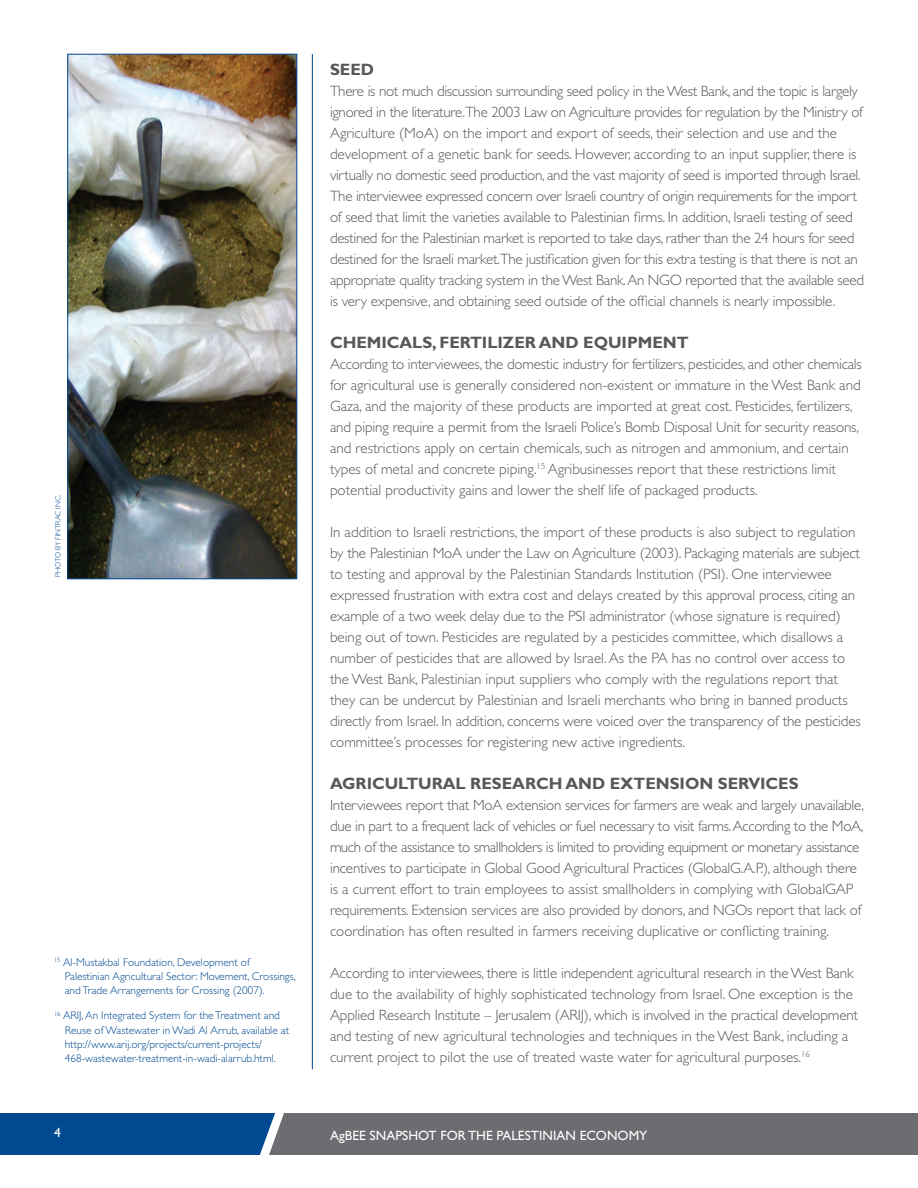
<style>
.page{position:relative;width:918px;height:1188px;background:#fff}
.page>*{position:absolute;margin:0;border:0;box-sizing:border-box;transform-origin:0 0}
.t1{font:700 16.5px "Gill Sans Std";letter-spacing:-.005em;color:#57585a}
.t2{font:300 15px/21px "Gill Sans Std";letter-spacing:-.01em;color:#57585a}
.t3{font:13.5px "Gill Sans Std";color:#fff}
.t4{font:300 11.25px/14.2px "Gill Sans Std";color:#014990}
.t5{font:300 7.5px "Gill Sans Std";color:#014990}
</style>
<div class="page">
<svg style="left:0;top:1113px;width:918px;height:42px;background:#4d637a"></svg>
<img style="left:70px;top:56px;width:225px;height:521px">
<div style="left:68px;top:54px;width:229px;height:525px;border:1px solid #014990"></div>
<hr style="left:312px;top:54px;width:1px;height:1015px;background:#014990">
<p class="t5" style="left:54px;top:577px;width:84px;rotate:-90deg">Photo By Fintrac Inc .</p>
<p class="t4" style="left:65px;top:955px;width:232px;text-indent:-11px"><sup>15</sup> Al-Mustakbal Foundation, Development of<br>Palestinian Agricultural Sector: Movement, Crossings, and Trade Arrangements for Crossing (2007).</p>
<p class="t4" style="left:65px;top:1009px;width:226px;text-indent:-11px"><sup>16</sup> ARIJ, An Integrated System for the Treatment and Reuse of Wastewater in Wadi Al Arrub, available at http://www.arij.org/projects/current-projects/ 468-wastewater-treatment-in-wadi-alarrub.html.</p>
<p class="t1" style="left:330px;top:60px;width:46px">SEED</p>
<p class="t2" style="left:330px;top:81px;width:536px">There is not much discussion surrounding seed policy in the West Bank, and the topic is largely ignored in the literature.The 2003 Law on Agriculture provides for regulation by the Ministry of Agriculture (MoA) on the import and export of seeds, their selection and use and the development of a genetic bank for seeds. However, according to an input supplier, there is virtually no domestic seed production, and the vast majority of seed is imported through Israel.<br>The interviewee expressed concern over Israeli country of origin requirements for the import of seed that limit the varieties available to Palestinian firms. In addition, Israeli testing of seed destined for the Palestinian market is reported to take days, rather than the 24 hours for seed destined for the Israeli market.The justification given for this extra testing is that there is not an appropriate quality tracking system in the West Bank. An NGO reported that the available seed is very expensive, and obtaining seed outside of the official channels is nearly impossible.</p>
<p class="t1" style="left:330px;top:333px;width:360px">CHEMICALS, FERTILIZER AND EQUIPMENT</p>
<p class="t2" style="left:330px;top:354px;width:533px">According to interviewees, the domestic industry for fertilizers, pesticides, and other chemicals for agricultural use is generally considered non-existent or immature in the West Bank and Gaza, and the majority of these products are imported at great cost. Pesticides, fertilizers, and piping require a permit from the Israeli Police’s Bomb Disposal Unit for security reasons, and restrictions apply on certain chemicals, such as nitrogen and ammonium, and certain types of metal and concrete piping.<sup>15</sup> Agribusinesses report that these restrictions limit potential productivity gains and lower the shelf life of packaged products.</p>
<p class="t2" style="left:330px;top:522px;width:532px">In addition to Israeli restrictions, the import of these products is also subject to regulation by the Palestinian MoA under the Law on Agriculture (2003). Packaging materials are subject to testing and approval by the Palestinian Standards Institution (PSI). One interviewee expressed frustration with extra cost and delays created by this approval process, citing an example of a two week delay due to the PSI administrator (whose signature is required) being out of town. Pesticides are regulated by a pesticides committee, which disallows a number of pesticides that are allowed by Israel. As the PA has no control over access to the West Bank, Palestinian input suppliers who comply with the regulations report that they can be undercut by Palestinian and Israeli merchants who bring in banned products directly from Israel. In addition, concerns were voiced over the transparency of the pesticides committee’s processes for registering new active ingredients.</p>
<p class="t1" style="left:330px;top:774px;width:152px">AGRICULTURAL RESE</p>
<p class="t1" style="left:512px;top:774px;width:277px">ARCH AND EXTENSION SERVICES</p>
<p class="t2" style="left:330px;top:795px;width:536px">Interviewees report that MoA extension services for farmers are weak and largely unavailable, due in part to a frequent lack of vehicles or fuel necessary to visit farms. According to the MoA, much of the assistance to smallholders is limited to providing equipment or monetary assistance incentives to participate in Global Good Agricultural Practices (GlobalG.A.P.), although there is a current effort to train employees to assist smallholders in complying with GlobalGAP requirements. Extension services are also provided by donors, and NGOs report that lack of coordination has often resulted in farmers receiving duplicative or conflicting training.</p>
<p class="t2" style="left:330px;top:963px;width:530px">According to interviewees, there is little independent agricultural research in the West Bank due to the availability of highly sophisticated technology from Israel. One exception is the Applied Research Institute – Jerusalem (ARIJ), which is involved in the practical development and testing of new agricultural technologies and techniques in the West Bank, including a current project to pilot the use of treated waste water for agricultural purposes.<sup>16</sup></p>
<p class="t3" style="left:54px;top:1125px;width:8px">4</p>
<p class="t3" style="left:330px;top:1128px;width:319px">AGBEE SNAPSHOT FOR THE PALESTINIAN ECONOMY</p>
</div>
